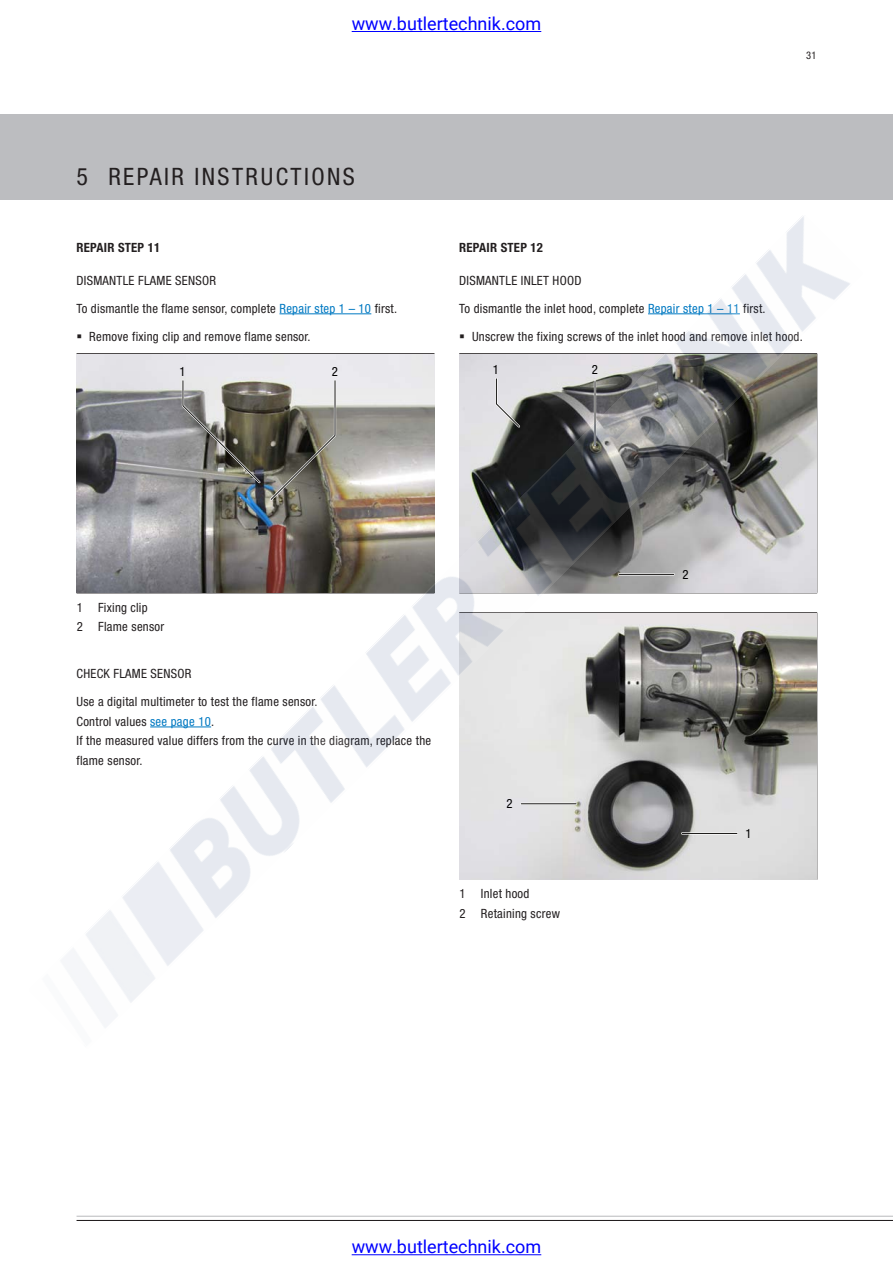
<style>
.page{position:relative;width:893px;height:1263px;background:#fff}
.page>*{position:absolute;margin:0;border:0;box-sizing:border-box;transform-origin:0 0}
.t1{font:condensed 24px "Helvetica Neue";letter-spacing:.1em;color:#231f20}
.t2{font:18px "Roboto";color:#00f}
.t3{font:condensed 12.75px/19.5px "Helvetica Neue";letter-spacing:.02em;color:#231f20}
.t4{font:700 condensed 12.75px "Helvetica Neue";letter-spacing:.02em;color:#231f20}
.t5{font:condensed 12.75px "Helvetica Neue";color:#000}
.t6{font:condensed 10.5px "Helvetica Neue";color:#231f20}
.s1{color:#0079c2}
</style>
<div class="page">
<div style="left:0;top:115px;width:893px;height:85px;background:#bcbdc0"></div>
<hr style="left:77px;top:1216px;width:816px;height:1px;background:#bcbdc0">
<hr style="left:77px;top:1220px;width:816px;height:1px;background:#231f20">
<img style="left:65px;top:216px;width:785px;height:811px">
<hr style="left:352px;top:31px;width:189px;height:1px;background:#00f">
<hr style="left:352px;top:1254px;width:189px;height:1px;background:#00f">
<svg style="left:460px;top:334px;width:4px;height:4px"></svg>
<svg style="left:78px;top:334px;width:3px;height:4px"></svg>
<h2 class="t2" style="left:352px;top:11px;width:191px">www.butlertechnik.com</h2>
<h1 class="t1" style="left:77px;top:162px;width:280px">5 Repair instructions</h1>
<p class="t6" style="left:806px;top:50px;width:12px">31</p>
<p class="t4" style="left:77px;top:240px;width:85px">REPAIR STEP 11</p>
<p class="t3" style="left:77px;top:270px;width:70px">Dismantle flam</p>
<p class="t3" style="left:166px;top:270px;width:44px">e sensor</p>
<p class="t3" style="left:77px;top:298px;width:322px">To dismantle the flame sensor, complete <span class="s1">Repair step 1 – 10</span> first.</p>
<p class="t3" style="left:89px;top:326px;width:223px">Remove fixing clip and remove flame sensor.</p>
<p class="t5" style="left:179px;top:364px;width:8px">1</p>
<p class="t5" style="left:332px;top:364px;width:8px">2</p>
<p class="t4" style="left:459px;top:240px;width:85px">REPAIR STEP 12</p>
<p class="t3" style="left:459px;top:270px;width:109px">Dismantle inlet hood</p>
<p class="t3" style="left:459px;top:298px;width:308px">To dismantle the inlet hood, complete <span class="s1">Repair step 1 – 11</span> first.</p>
<p class="t3" style="left:472px;top:326px;width:332px">Unscrew the fixing screws of the inlet hood and remove inlet hood.</p>
<p class="t5" style="left:493px;top:362px;width:8px">1</p>
<p class="t5" style="left:592px;top:362px;width:8px">2</p>
<p class="t3" style="left:77px;top:597px;width:89px">1 Fixing clip<br>2 Flame sensor</p>
<p class="t3" style="left:77px;top:664px;width:45px">Check flam</p>
<p class="t3" style="left:77px;top:659px;width:243px;line-height:28px;text-indent:65px">e sensor<br>Use a digital multimeter to test the flame sensor.</p>
<p class="t3" style="left:77px;top:711px;width:356px">Control values <span class="s1">see page 10</span>.<br>If the measured value differs from the curve in the diagram, replace the flame sensor.</p>
<p class="t5" style="left:507px;top:796px;width:8px">2</p>
<p class="t3" style="left:460px;top:884px;width:102px">1 Inlet hood<br>2 Retaining screw</p>
<p class="t5" style="left:682px;top:567px;width:8px">2</p>
<p class="t5" style="left:745px;top:826px;width:8px">1</p>
<h2 class="t2" style="left:352px;top:1234px;width:191px">www.butlertechnik.com</h2>
</div>
